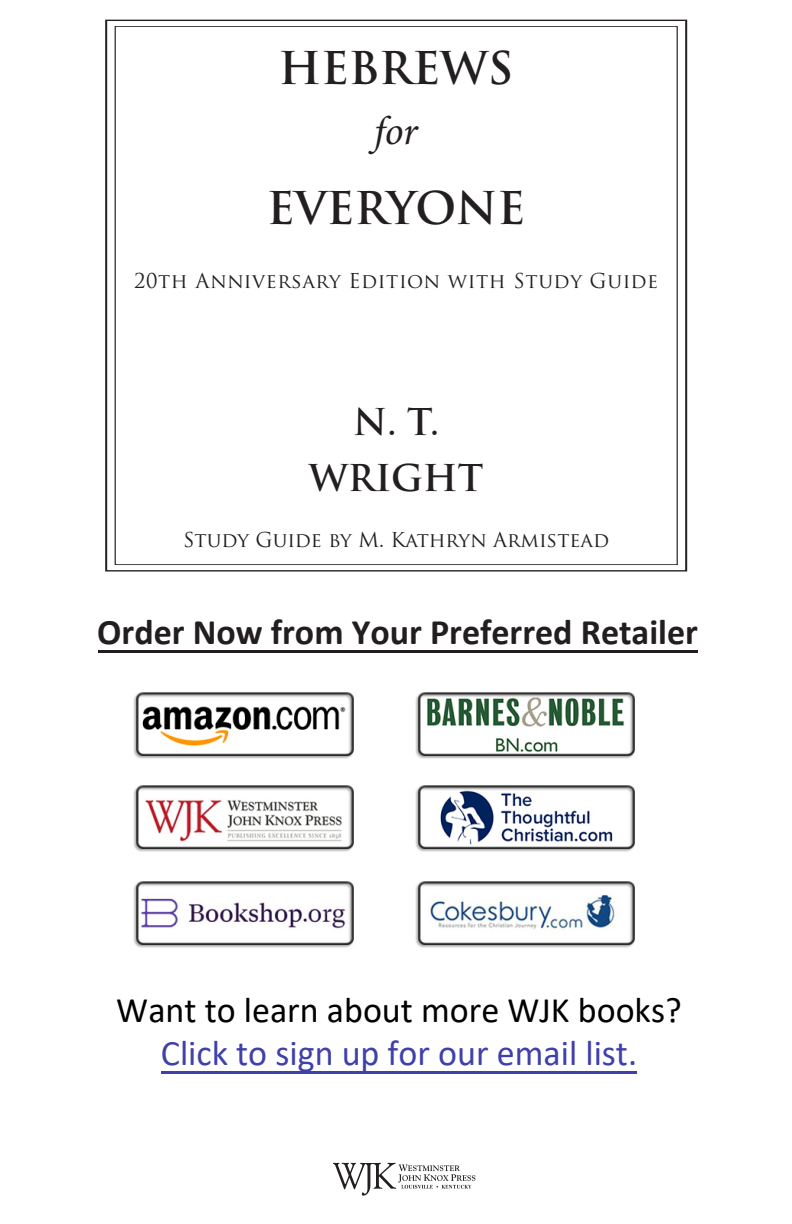
<style>
.page{position:relative;width:792px;height:1224px;background:#fff}
.page>*{position:absolute;margin:0;border:0;box-sizing:border-box;transform-origin:0 0}
.t1{font:700 44px "Trajan Pro";color:#231f20}
.t2{font:italic 40px "Minion Pro";color:#231f20}
.t3{font:700 36px "Calibri";color:#221e1f}
.t4{font:36px "Calibri";color:#000}
.t5{font:36px "Calibri";color:#4040aa}
.t6{font:700 36px/56px "Trajan Pro";color:#231f20;text-align:center}
.t7{font:20px "Trajan Pro";letter-spacing:.03em;color:#231f20}
.t8{font:20px "Trajan Pro";letter-spacing:.01em;color:#231f20}
</style>
<div class="page">
<div style="left:105px;top:19px;width:582px;height:553px;border:2px solid #231f20"></div>
<svg style="left:333px;top:1163px;width:142px;height:32px"></svg>
<hr style="left:98px;top:650px;width:600px;height:2px;background:#221e1f">
<img style="left:133px;top:692px;width:221px;height:67px">
<img style="left:415px;top:692px;width:220px;height:67px">
<img style="left:415px;top:881px;width:220px;height:67px">
<img style="left:133px;top:881px;width:221px;height:67px">
<img style="left:415px;top:785px;width:220px;height:67px">
<img style="left:133px;top:785px;width:221px;height:67px">
<hr style="left:161px;top:1071px;width:476px;height:3px;background:#4040aa">
<h1 class="t1" style="left:278px;top:40px;width:237px">HEBREWS</h1>
<h2 class="t2" style="left:374px;top:104px;width:45px">for</h2>
<h1 class="t1" style="left:267px;top:180px;width:260px">EVERYONE</h1>
<p class="t7" style="left:134px;top:268px;width:526px">20th Anniversary Edition with Study Guide</p>
<h3 class="t6" style="left:309px;top:394px;width:176px">N. T.<br>WRIGHT</h3>
<p class="t8" style="left:183px;top:527px;width:428px">Study Guide by M. Kathryn Armistead</p>
<h3 class="t3" style="left:97px;top:606px;width:602px">Order Now from Your Preferred Retailer</h3>
<h3 class="t4" style="left:116px;top:985px;width:567px">Want to learn about more WJK books?</h3>
<h3 class="t5" style="left:161px;top:1028px;width:478px">Click to sign up for our email list.</h3>
</div>
